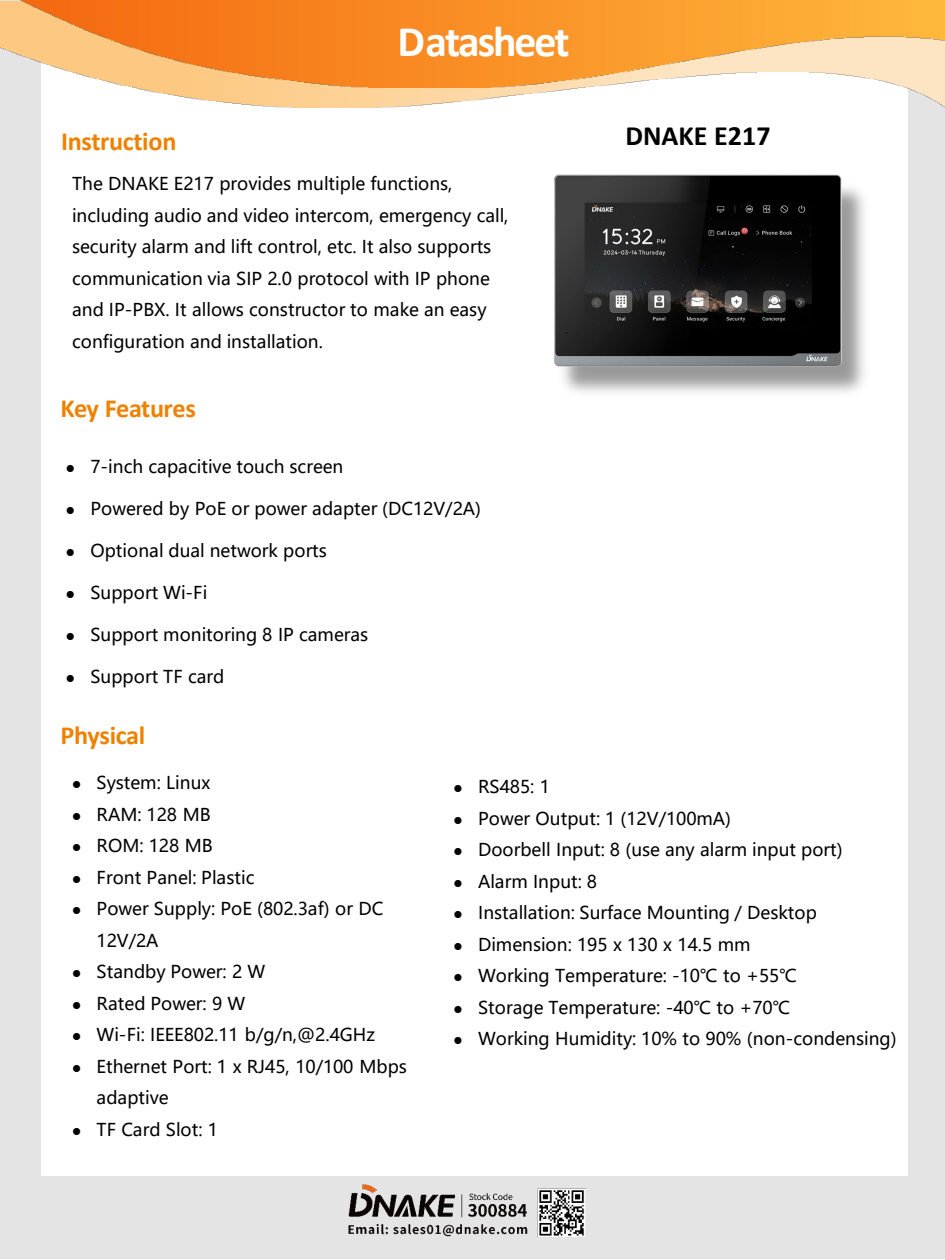
<style>
.page{position:relative;width:945px;height:1260px;background:#fff}
.page>*{position:absolute;margin:0;border:0;box-sizing:border-box;transform-origin:0 0}
.t1{font:700 43.75px "Calibri";letter-spacing:-.045em;color:#fff}
.t2{font:700 28px "Calibri";letter-spacing:.005em;color:#000}
.t3{font:700 26.25px "Calibri";letter-spacing:-.015em;color:#ee8200}
.t4{font:17.5px/31.5px "Microsoft Ya Hei";color:#000}
</style>
<div class="page">
<div style="left:0;top:1px;width:945px;height:1258px;background:#e4e4e4"></div>
<div style="left:41px;top:61px;width:867px;height:1115px;background:#fff"></div>
<img style="left:0;top:0;width:945px;height:108px">
<img style="left:17px;top:0;width:928px;height:88px">
<img style="left:348px;top:1184px;width:238px;height:54px">
<img style="left:554px;top:174px;width:294px;height:195px">
<p class="t3" style="left:61px;top:123px;width:117px">Instruction</p>
<h1 class="t1" style="left:398px;top:11px;width:173px">Datasheet</h1>
<p class="t4" style="left:72px;top:168px;width:438px">The DNAKE E217 provides multiple functions, including audio and video intercom, emergency call, security alarm and lift control, etc. It also supports communication via SIP 2.0 protocol with IP phone and IP-PBX. It allows constructor to make an easy configuration and installation.</p>
<p class="t3" style="left:60px;top:389px;width:137px">Key Features</p>
<p class="t4" style="left:66px;top:451px;width:279px">● 7-inch capacitive touch screen</p>
<p class="t4" style="left:66px;top:493px;width:416px">● Powered by PoE or power adapter (DC12V/2A)</p>
<p class="t4" style="left:66px;top:535px;width:263px">● Optional dual network ports</p>
<p class="t4" style="left:66px;top:577px;width:143px">● Support Wi-Fi</p>
<p class="t4" style="left:66px;top:619px;width:304px">● Support monitoring 8 IP cameras</p>
<p class="t4" style="left:66px;top:661px;width:160px">● Support TF card</p>
<p class="t3" style="left:60px;top:717px;width:86px">Physical</p>
<p class="t2" style="left:626px;top:116px;width:147px">DNAKE E217</p>
<p class="t4" style="left:72px;top:767px;width:140px">● System: Linux</p>
<p class="t4" style="left:72px;top:798px;width:140px">● RAM: 128 MB</p>
<p class="t4" style="left:72px;top:830px;width:142px">● ROM: 128 MB</p>
<p class="t4" style="left:72px;top:861px;width:184px">● Front Panel: Plastic</p>
<p class="t4" style="left:97px;top:893px;width:288px;text-indent:-24px">● Power Supply: PoE (802.3af) or DC<br>12V/2A</p>
<p class="t4" style="left:72px;top:956px;width:195px">● Standby Power: 2 W</p>
<p class="t4" style="left:72px;top:987px;width:175px">● Rated Power: 9 W</p>
<p class="t4" style="left:72px;top:1019px;width:304px">● Wi-Fi: IEEE802.11 b/g/n,@2.4GHz</p>
<p class="t4" style="left:97px;top:1050px;width:312px;text-indent:-24px">● Ethernet Port: 1 x RJ45, 10/100 Mbps adaptive</p>
<p class="t4" style="left:72px;top:1113px;width:148px">● TF Card Slot: 1</p>
<p class="t4" style="left:454px;top:771px;width:98px">● RS485: 1</p>
<p class="t4" style="left:454px;top:802px;width:279px">● Power Output: 1 (12V/100mA)</p>
<p class="t4" style="left:454px;top:834px;width:391px">● Doorbell Input: 8 (use any alarm input port)</p>
<p class="t4" style="left:454px;top:865px;width:145px">● Alarm Input: 8</p>
<p class="t4" style="left:454px;top:897px;width:365px">● Installation: Surface Mounting / Desktop</p>
<p class="t4" style="left:454px;top:928px;width:299px">● Dimension: 195 x 130 x 14.5 mm</p>
<p class="t4" style="left:454px;top:960px;width:345px">● Working Temperature: -10℃ to +55℃</p>
<p class="t4" style="left:454px;top:991px;width:338px">● Storage Temperature: -40℃ to +70℃</p>
<p class="t4" style="left:454px;top:1023px;width:444px">● Working Humidity: 10% to 90% (non-condensing)</p>
</div>
